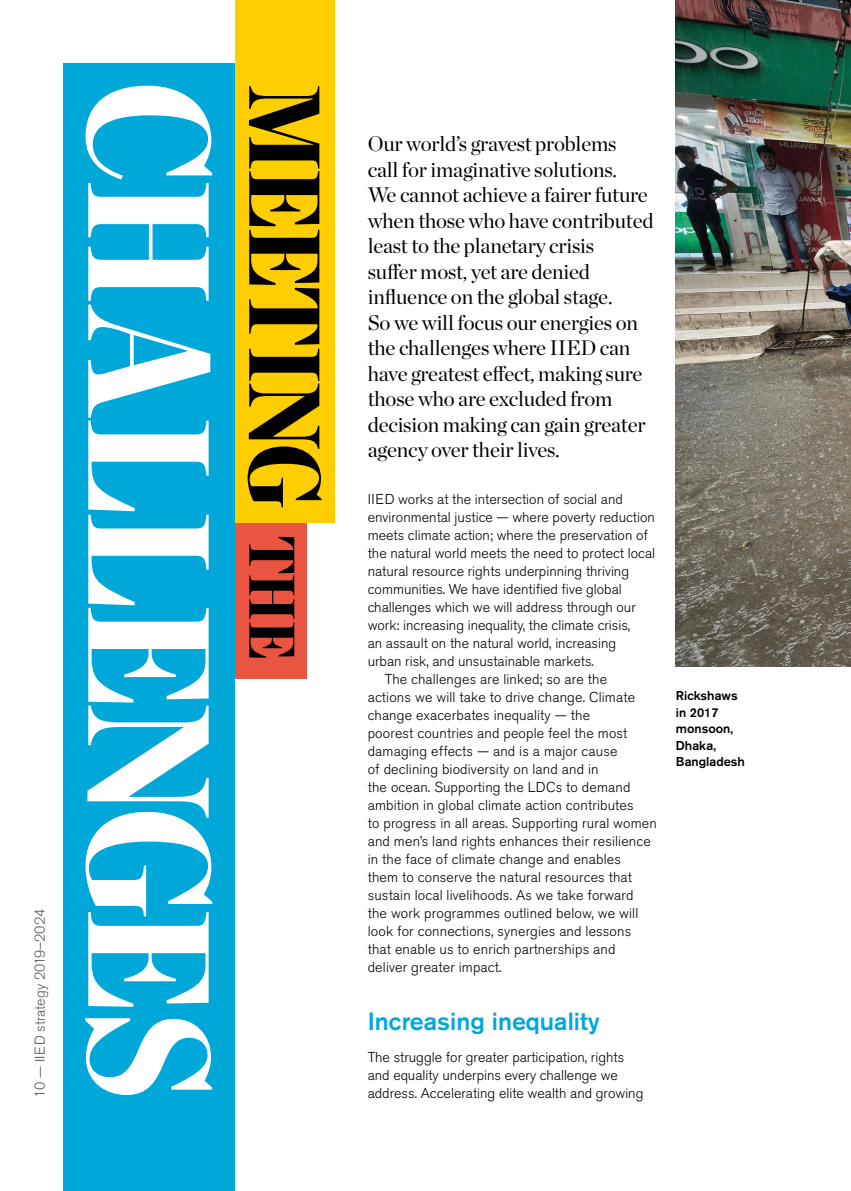
<style>
.page{position:relative;width:851px;height:1191px;background:#fff}
.page>*{position:absolute;margin:0;border:0;box-sizing:border-box;transform-origin:0 0}
.t1{font:900 172.5px "Chronicle Disp Cond";letter-spacing:-.03em;color:#fff}
.t2{font:900 100.5px "Chronicle Disp Cond";letter-spacing:-.025em;color:#000}
.t3{font:900 64.5px "Chronicle Disp Cond";color:#000}
.t4{font:500 24.75px "Akzidenz Grotesk BE";color:#00a8da}
.t5{font:21px/25.5px "Chronicle Display";letter-spacing:-.01em;color:#000}
.t6{font:300 14.25px/18px "Akzidenz Grotesk BE";letter-spacing:.01em;color:#000}
.t7{font:300 14.25px "Akzidenz Grotesk BE";color:#575756}
.t8{font:500 12.75px/16.5px "Akzidenz Grotesk BE";color:#000}
</style>
<div class="page">
<div style="left:235px;top:522px;width:72px;height:156px;background:#ea5542"></div>
<div style="left:235px;top:0;width:99px;height:522px;background:#ffce00"></div>
<img style="left:675px;top:0;width:175px;height:666px">
<div style="left:63px;top:63px;width:172px;height:1128px;background:#00a8da"></div>
<p class="t7" style="left:32px;top:1098px;width:191px;rotate:-90deg">10 — IIED strategy 2019–2024</p>
<h1 class="t1" style="left:287px;top:80px;width:1021px;rotate:90deg">CHALLEN GE S</h1>
<h2 class="t2" style="left:365px;top:85px;width:424px;rotate:90deg">MEETING</h2>
<h3 class="t3" style="left:324px;top:534px;width:128px;rotate:90deg">THE</h3>
<p class="t5" style="left:367px;top:129px;width:287px">Our world’s gravest problems<br>call for imaginative solutions.<br>We cannot achieve a fairer future when those who have contributed least to the planetary crisis<br>suffer most, yet are denied influence on the global stage.<br>So we will focus our energies on the challenges where IIED can have greatest effect, making sure those who are excluded from decision making can gain greater agency over their lives.</p>
<p class="t6" style="left:367px;top:490px;width:256px">IIED works at the intersection of social and</p>
<p class="t6" style="left:367px;top:508px;width:288px">environmental justice — where poverty reduction</p>
<p class="t6" style="left:367px;top:526px;width:282px">meets climate action; where the preservation of</p>
<p class="t6" style="left:367px;top:544px;width:289px">the natural world meets the need to protect local</p>
<p class="t6" style="left:367px;top:562px;width:263px">natural resource rights underpinning thriving</p>
<p class="t6" style="left:367px;top:580px;width:255px">communities. We have identified five global</p>
<p class="t6" style="left:367px;top:598px;width:269px">challenges which we will address through our</p>
<p class="t6" style="left:367px;top:616px;width:264px">work: increasing inequality, the climate crisis,</p>
<p class="t6" style="left:367px;top:634px;width:250px">an assault on the natural world, increasing</p>
<p class="t6" style="left:367px;top:652px;width:228px">urban risk, and unsustainable markets.</p>
<p class="t6" style="left:385px;top:670px;width:224px">The challenges are linked; so are the</p>
<p class="t6" style="left:367px;top:688px;width:269px">actions we will take to drive change. Climate</p>
<p class="t6" style="left:367px;top:706px;width:224px">change exacerbates inequality — the</p>
<p class="t6" style="left:367px;top:724px;width:261px">poorest countries and people feel the most</p>
<p class="t6" style="left:367px;top:742px;width:251px">damaging effects — and is a major cause</p>
<p class="t6" style="left:367px;top:760px;width:232px">of declining biodiversity on land and in</p>
<p class="t6" style="left:367px;top:778px;width:264px">the ocean. Supporting the LDCs to demand</p>
<p class="t6" style="left:367px;top:796px;width:267px">ambition in global climate action contributes</p>
<p class="t6" style="left:367px;top:814px;width:291px">to progress in all areas. Supporting rural women</p>
<p class="t6" style="left:367px;top:832px;width:284px">and men’s land rights enhances their resilience</p>
<p class="t6" style="left:367px;top:850px;width:254px">in the face of climate change and enables</p>
<p class="t6" style="left:367px;top:868px;width:266px">them to conserve the natural resources that</p>
<p class="t6" style="left:367px;top:886px;width:267px">sustain local livelihoods. As we take forward</p>
<p class="t6" style="left:367px;top:904px;width:272px">the work programmes outlined below, we will</p>
<p class="t6" style="left:367px;top:922px;width:265px">look for connections, synergies and lessons</p>
<p class="t6" style="left:367px;top:940px;width:249px">that enable us to enrich partnerships and</p>
<p class="t6" style="left:367px;top:958px;width:135px">deliver greater impact.</p>
<h3 class="t4" style="left:367px;top:1006px;width:233px">Increasing inequality</h3>
<p class="t6" style="left:367px;top:1048px;width:277px">The struggle for greater participation, rights and equality underpins every challenge we address. Accelerating elite wealth and growing</p>
<p class="t8" style="left:675px;top:687px;width:71px">Rickshaws in 2017 monsoon,<br>Dhaka,<br>Bangladesh</p>
</div>
